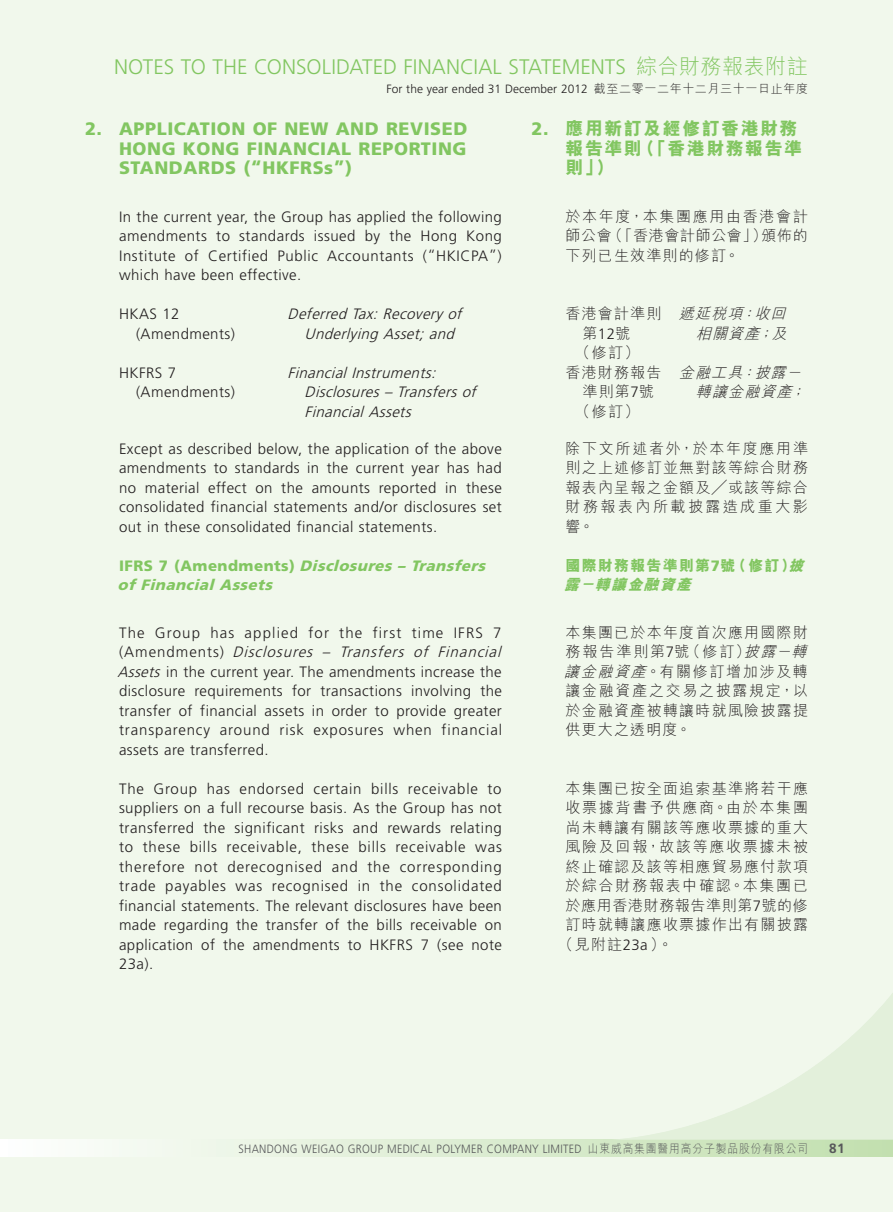
<style>
.page{position:relative;width:893px;height:1212px;background:#f1f8ec}
.page>*{position:absolute;margin:0;border:0;box-sizing:border-box;transform-origin:0 0}
.Body_Text{font:300 21px "Frutiger LT Std";letter-spacing:.005em;color:#82c661}
.Heading_1{font:900 18px/19.5px "Frutiger LT Std";letter-spacing:.03em;color:#82c661;text-align:justify}
.C_Heading_1{font:800 18px/19.5px "M Hei HK";letter-spacing:.08em;color:#82c661}
.Body_Text-2{font:300 15px/19.5px "Frutiger LT Std";letter-spacing:.03em;color:#231f20;text-align:justify}
.Body_Text-3{font:300 15px/19.5px "Frutiger LT Std";letter-spacing:.075em;color:#231f20}
.C_Body_Text{font:300 15px/19.5px "M Hei HK";letter-spacing:.085em;color:#231f20;text-align:justify}
.Body_Text-4{font:italic 300 15px/19.5px "Frutiger LT Std";color:#231f20}
.Heading_2{font:italic 900 15px/19.5px "Frutiger LT Std";color:#82c661}
.C_Body_Text-2{font:300 15px "M Hei HK";letter-spacing:.115em;color:#231f20}
.C_Body_Text-3{font:italic 300 15px/19.5px "M Hei HK";color:#231f20;text-align:right}
.C_Heading_2{font:800 15px/19.5px "M Hei HK";letter-spacing:.08em;color:#82c661}
.C_Body_Text-4{font:300 15px "M Hei HK";letter-spacing:.04em;color:#231f20}
.t1{font:700 13.5px "Frutiger LT Std";color:#57585a}
.Body_Text-5{font:300 12px "Frutiger LT Std";letter-spacing:.03em;color:#57585a;scale:.9 1}
.Body_Text-6{font:300 12px "Frutiger LT Std";letter-spacing:.005em;color:#231f20}
.s1{font-family:"M Hei HK"}
.s2{font-family:"Frutiger LT Std";font-weight:900}
.s3{font-style:normal}
.s4{font-style:italic}
.s5{font-family:"Frutiger LT Std"}
</style>
<div class="page">
<div style="left:0;top:1140px;width:893px;height:17px;background:linear-gradient(to right,#fdfefd,#c1dead)"></div>
<svg style="left:610px;top:993px;width:283px;height:147px"></svg>
<p class="Body_Text" style="left:114px;top:55px;width:695px">NOTES TO THE CONSOLIDATED FINANCIAL STATEMENTS <span class="s1">綜合財務報表附註</span></p>
<p class="Body_Text-6" style="left:386px;top:83px;width:423px">For the year ended 31 December 2012 <span class="s1">截至二零一二年十二月三十一日止年度</span></p>
<p class="C_Heading_1" style="left:566px;top:118px;width:238px;text-indent:-34px"><span class="s2">2.</span> 應用新訂及經修訂香港財務報告準則（「香港財務報告準則」）</p>
<p class="C_Body_Text" style="left:566px;top:206px;width:244px">於本年度，本集團應用由香港會計師公會（「香港會計師公會」）頒佈的下列已生效準則的修訂。</p>
<p class="Heading_1" style="left:119px;top:119px;width:350px;text-indent:-34px">2. APPLICATION OF NEW AND REVISED HONG KONG FINANCIAL REPORTING STANDARDS (“HKFRSs”)</p>
<p class="Body_Text-2" style="left:119px;top:207px;width:384px">In the current year, the Group has applied the following amendments to standards issued by the Hong Kong Institute of Certified Public Accountants (“HKICPA”) which have been effective.</p>
<p class="Body_Text-2" style="left:136px;top:304px;width:100px;text-indent:-17px">HKAS 12 (Amendments)</p>
<p class="Body_Text-4" style="left:305px;top:304px;width:163px;text-indent:-17px">Deferred Tax: Recovery of<br>Underlying Asset; and</p>
<p class="Body_Text-2" style="left:136px;top:363px;width:100px;text-indent:-17px">HKFRS 7 (Amendments)</p>
<p class="Body_Text-4" style="left:305px;top:363px;width:177px;text-indent:-17px">Financial Instruments:<br>Disclosures – Transfers of<br>Financial Assets</p>
<p class="Body_Text-2" style="left:119px;top:439px;width:384px">Except as described below, the application of the above amendments to standards in the current year has had no material effect on the amounts reported in these consolidated financial statements and/or disclosures set out in these consolidated financial statements.</p>
<p class="Heading_2" style="left:118px;top:556px;width:374px"><span class="s3">IFRS 7 (Amendments)</span> Disclosures–Transfers of Financial Assets</p>
<p class="Body_Text-3" style="left:118px;top:623px;width:389px">The Group has applied for the first time IFRS 7 ( A m e n d m e n t s ) <span class="s4">Disclosures – Transfers of Financial Assets</span> in the current year. The amendments increase the disclosure requirements for transactions involving the transfer of financial assets in order to provide greater transparency around risk exposures when financial assets are transferred.</p>
<p class="Body_Text-2" style="left:119px;top:779px;width:384px">The Group has endorsed certain bills receivable to suppliers on a full recourse basis. As the Group has not transferred the significant risks and rewards relating to these bills receivable, these bills receivable was therefore not derecognised and the corresponding trade payables was recognised in the consolidated financial statements. The relevant disclosures have been made regarding the transfer of the bills receivable on application of the amendments to HKFRS 7 (see note 23a).</p>
<p class="C_Body_Text" style="left:566px;top:304px;width:97px">香港會計準則</p>
<p class="C_Body_Text" style="left:583px;top:323px;width:49px">第<span class="s5">12</span>號</p>
<p class="C_Body_Text" style="left:575px;top:343px;width:66px">（修訂）</p>
<p class="C_Body_Text-3" style="left:679px;top:304px;width:113px">遞延稅項：收回相關資產；及</p>
<p class="C_Body_Text" style="left:566px;top:362px;width:97px">香港財務報告</p>
<p class="C_Body_Text" style="left:583px;top:382px;width:73px">準則第<span class="s5">7</span>號</p>
<p class="C_Body_Text" style="left:575px;top:401px;width:66px">（修訂）</p>
<p class="C_Body_Text-3" style="left:679px;top:362px;width:132px">金融工具：披露－轉讓金融資產；</p>
<p class="C_Body_Text" style="left:566px;top:438px;width:244px">除下文所述者外，於本年度應用準則之上述修訂並無對該等綜合財務報表內呈報之金額及╱或該等綜合財務報表內所載披露造成重大影響。</p>
<p class="C_Heading_2" style="left:564px;top:555px;width:245px">國際財務報告準則第<span class="s2">7</span>號（修訂）<span class="s4">披露－轉讓金融資產</span></p>
<p class="C_Body_Text" style="left:564px;top:622px;width:248px;text-align:left">本集團已於本年度首次應用國際財務報告準則第<span class="s5">7</span>號（修訂）<span class="s4">披露－轉讓金融資產</span>。有關修訂增加涉及轉讓金融資產之交易之披露規定，以於金融資產被轉讓時就風險披露提供更大之透明度。</p>
<p class="C_Body_Text" style="left:566px;top:778px;width:244px">本集團已按全面追索基準將若干應</p>
<p class="C_Body_Text-2" style="left:566px;top:800px;width:244px">收票據背書予供應商。由於本集團</p>
<p class="C_Body_Text" style="left:566px;top:817px;width:244px">尚未轉讓有關該等應收票據的重大</p>
<p class="C_Body_Text-2" style="left:566px;top:839px;width:244px">風險及回報，故該等應收票據未被</p>
<p class="C_Body_Text" style="left:566px;top:856px;width:244px">終止確認及該等相應貿易應付款項</p>
<p class="C_Body_Text-2" style="left:566px;top:878px;width:244px">於綜合財務報表中確認。本集團已</p>
<p class="C_Body_Text-4" style="left:566px;top:898px;width:244px">於應用香港財務報告準則第<span class="s5">7</span>號的修</p>
<p class="C_Body_Text" style="left:566px;top:915px;width:244px">訂時就轉讓應收票據作出有關披露</p>
<p class="C_Body_Text" style="left:558px;top:934px;width:116px">（見附註<span class="s5">23a</span>）。</p>
<p class="Body_Text-5" style="left:239px;top:1142px;width:634px">SHANDONG WEIGAO GROUP MEDICAL POLYMER COMPANY LIMITED <span class="s1">山東威高集團醫用高分子製品股份有限公司</span></p>
<p class="t1" style="left:829px;top:1141px;width:17px">81</p>
</div>
